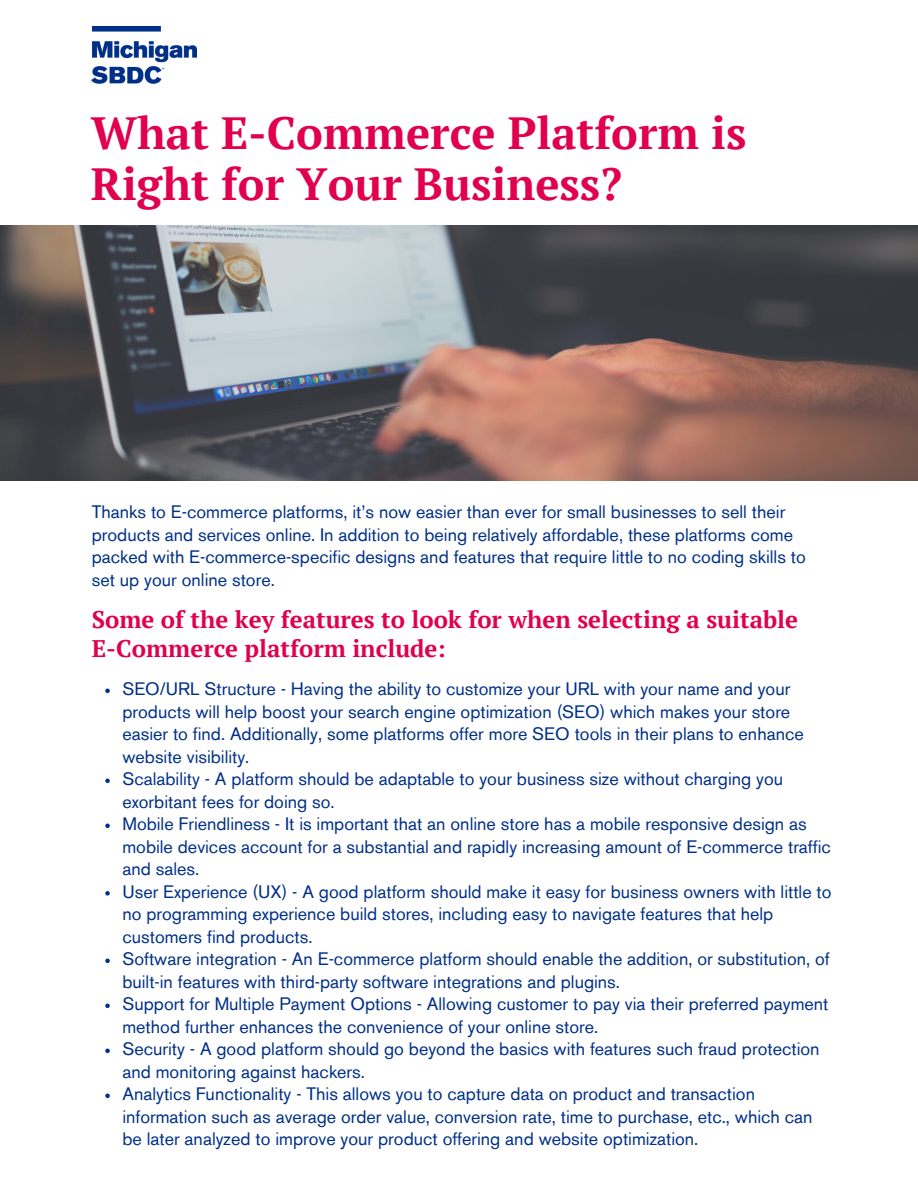
<style>
.page{position:relative;width:918px;height:1188px;background:#fff}
.page>*{position:absolute;margin:0;border:0;box-sizing:border-box;transform-origin:0 0}
.t1{font:700 45px/51.8px "PT Serif";color:#e0004d}
.t2{font:700 24px "PT Serif";color:#e0004d}
.t3{font:18px/22.5px "Akzidenz Grotesk BE";color:#003087}
</style>
<div class="page">
<img style="left:0;top:226px;width:918px;height:255px">
<svg style="left:105px;top:689px;width:5px;height:4px"></svg>
<svg style="left:105px;top:779px;width:5px;height:4px"></svg>
<svg style="left:105px;top:824px;width:5px;height:4px"></svg>
<svg style="left:105px;top:891px;width:5px;height:5px"></svg>
<svg style="left:105px;top:959px;width:5px;height:4px"></svg>
<svg style="left:105px;top:1004px;width:5px;height:4px"></svg>
<svg style="left:105px;top:1049px;width:5px;height:4px"></svg>
<svg style="left:105px;top:1094px;width:5px;height:4px"></svg>
<img style="left:92px;top:26px;width:104px;height:58px">
<p class="t1" style="left:91px;top:106px;width:657px">What E-Commerce Platform is<br>Right for Your Business?</p>
<p class="t3" style="left:92px;top:502px;width:716px">Thanks to E-commerce platforms, it’s now easier than ever for small businesses to sell their products and services online. In addition to being relatively affordable, these platforms come packed with E-commerce-specific designs and features that require little to no coding skills to set up your online store.</p>
<p class="t2" style="left:92px;top:603px;width:708px">Some of the key features to look for when selecting a suitable</p>
<p class="t2" style="left:92px;top:632px;width:355px">E-Commerce platform include:</p>
<p class="t3" style="left:122px;top:679px;width:683px">SEO/URL Structure - Having the ability to customize your URL with your name and your products will help boost your search engine optimization (SEO) which makes your store easier to find. Additionally, some platforms offer more SEO tools in their plans to enhance website visibility.</p>
<p class="t3" style="left:122px;top:769px;width:662px">Scalability - A platform should be adaptable to your business size without charging you exorbitant fees for doing so.</p>
<p class="t3" style="left:122px;top:814px;width:710px">Mobile Friendliness - It is important that an online store has a mobile responsive design as mobile devices account for a substantial and rapidly increasing amount of E-commerce traffic and sales.</p>
<p class="t3" style="left:122px;top:881px;width:711px">User Experience (UX) - A good platform should make it easy for business owners with little to no programming experience build stores, including easy to navigate features that help customers find products.</p>
<p class="t3" style="left:122px;top:949px;width:709px">Software integration - An E-commerce platform should enable the addition, or substitution, of built-in features with third-party software integrations and plugins.</p>
<p class="t3" style="left:122px;top:994px;width:708px">Support for Multiple Payment Options - Allowing customer to pay via their preferred payment method further enhances the convenience of your online store.</p>
<p class="t3" style="left:122px;top:1039px;width:699px">Security - A good platform should go beyond the basics with features such fraud protection and monitoring against hackers.</p>
<p class="t3" style="left:122px;top:1084px;width:692px">Analytics Functionality - This allows you to capture data on product and transaction information such as average order value, conversion rate, time to purchase, etc., which can be later analyzed to improve your product offering and website optimization.</p>
</div>
